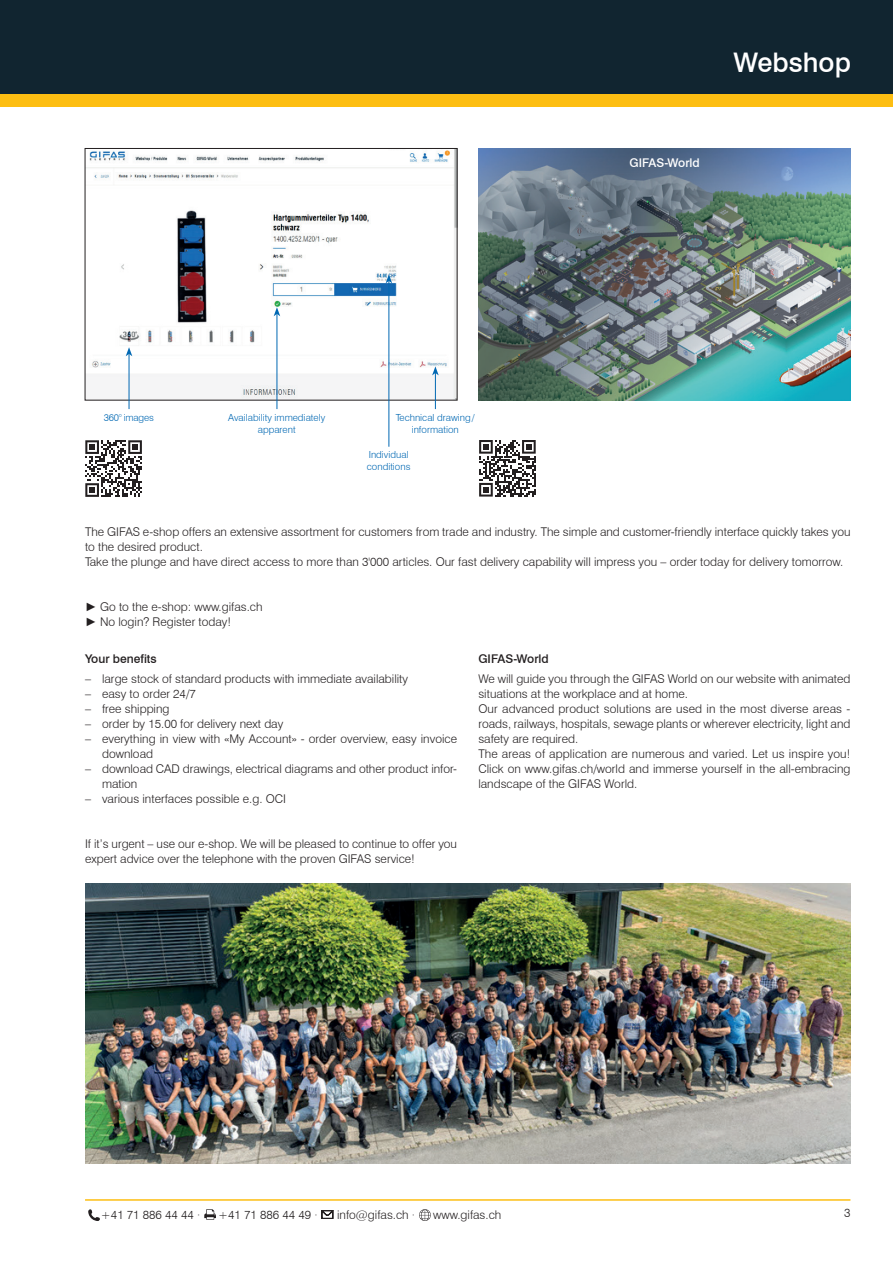
<style>
.page{position:relative;width:893px;height:1263px;background:#fff}
.page>*{position:absolute;margin:0;border:0;box-sizing:border-box;transform-origin:0 0}
.t1{font:500 27px "Swiss 721 BT";color:#fff}
.t2{font:300 12px/15px "Swiss 721 BT";color:#231f20}
.t3{font:500 12px "Swiss 721 BT";color:#231f20}
.t4{font:500 12px "Swiss 721 BT";color:#fff}
.t5{font:300 9.75px/12px "Swiss 721 BT";color:#0168b3;text-align:center}
.s1{font-family:"Times New Roman";font-weight:700}
</style>
<div class="page">
<hr style="left:85px;top:1199px;width:765px;height:2px;background:#fdbe12">
<div style="left:0;top:64px;width:893px;height:42px;background:#fdbe12"></div>
<div style="left:0;top:0;width:893px;height:94px;background:#112530"></div>
<svg style="left:88px;top:1209px;width:12px;height:12px"></svg>
<svg style="left:204px;top:1209px;width:12px;height:11px"></svg>
<svg style="left:322px;top:1210px;width:11px;height:9px"></svg>
<svg style="left:419px;top:1209px;width:12px;height:12px"></svg>
<img style="left:479px;top:148px;width:372px;height:252px">
<img style="left:87px;top:150px;width:368px;height:248px">
<div style="left:85px;top:148px;width:372px;height:252px;border:1px solid #231f20"></div>
<hr style="left:129px;top:354px;width:1px;height:55px;background:#0168b3">
<svg style="left:126px;top:347px;width:6px;height:9px"></svg>
<hr style="left:277px;top:314px;width:1px;height:95px;background:#0168b3">
<svg style="left:274px;top:307px;width:6px;height:9px"></svg>
<hr style="left:389px;top:281px;width:1px;height:166px;background:#0168b3">
<svg style="left:386px;top:274px;width:6px;height:9px"></svg>
<hr style="left:435px;top:373px;width:1px;height:36px;background:#0168b3">
<svg style="left:432px;top:366px;width:7px;height:9px"></svg>
<svg style="left:479px;top:440px;width:57px;height:57px"></svg>
<svg style="left:85px;top:440px;width:57px;height:57px"></svg>
<img style="left:85px;top:883px;width:765px;height:280px">
<p class="t5" style="left:104px;top:412px;width:52px">360° images</p>
<p class="t5" style="left:228px;top:412px;width:98px">Availability immediately apparent</p>
<p class="t5" style="left:396px;top:412px;width:81px">Technical drawing/ information</p>
<p class="t5" style="left:367px;top:448px;width:45px;text-align:left">Individual conditions</p>
<p class="t4" style="left:629px;top:155px;width:72px">GIFAS-World</p>
<h1 class="t1" style="left:733px;top:46px;width:119px">Webshop</h1>
<p class="t2" style="left:85px;top:524px;width:767px">The GIFAS e-shop offers an extensive assortment for customers from trade and industry. The simple and customer-friendly interface quickly takes you to the desired product.<br>Take the plunge and have direct access to more than 3'000 articles. Our fast delivery capability will impress you – order today for delivery tomorrow.</p>
<p class="t2" style="left:85px;top:599px;width:179px"><span class="s1">►</span> Go to the e-shop: www.gifas.ch <span class="s1">►</span> No login? Register today!</p>
<p class="t3" style="left:85px;top:652px;width:73px">Your benefits</p>
<p class="t2" style="left:85px;top:671px;width:325px">– large stock of standard products with immediate availability</p>
<p class="t2" style="left:85px;top:686px;width:112px">– easy to order 24/7</p>
<p class="t2" style="left:85px;top:701px;width:86px">– free shipping</p>
<p class="t2" style="left:85px;top:716px;width:200px">– order by 15.00 for delivery next day</p>
<p class="t2" style="left:102px;top:731px;width:357px;text-indent:-17px">– everything in view with «My Account» - order overview, easy invoice download</p>
<p class="t2" style="left:102px;top:761px;width:357px;text-indent:-17px">– download CAD drawings, electrical diagrams and other product infor&shy;mation</p>
<p class="t2" style="left:85px;top:791px;width:202px">– various interfaces possible e.g. OCI</p>
<p class="t2" style="left:85px;top:836px;width:374px">If it’s urgent – use our e-shop. We will be pleased to continue to offer you expert advice over the telephone with the proven GIFAS service!</p>
<p class="t3" style="left:478px;top:652px;width:72px">GIFAS-World</p>
<p class="t2" style="left:478px;top:671px;width:374px">We will guide you through the GIFAS World on our website with animated situations at the workplace and at home.<br>Our advanced product solutions are used in the most diverse areas - roads, railways, hospitals, sewage plants or wherever electricity, light and safety are required.<br>The areas of application are numerous and varied. Let us inspire you!<br>Click on www.gifas.ch/world and immerse yourself in the all-embracing landscape of the GIFAS World.</p>
<p class="t2" style="left:101px;top:1207px;width:101px">+41 71 886 44 44 ·</p>
<p class="t2" style="left:218px;top:1207px;width:101px">+41 71 886 44 49 ·</p>
<p class="t2" style="left:337px;top:1207px;width:80px">info@gifas.ch ·</p>
<p class="t2" style="left:433px;top:1207px;width:70px">www.gifas.ch</p>
<p class="t2" style="left:844px;top:1205px;width:8px">3</p>
</div>
